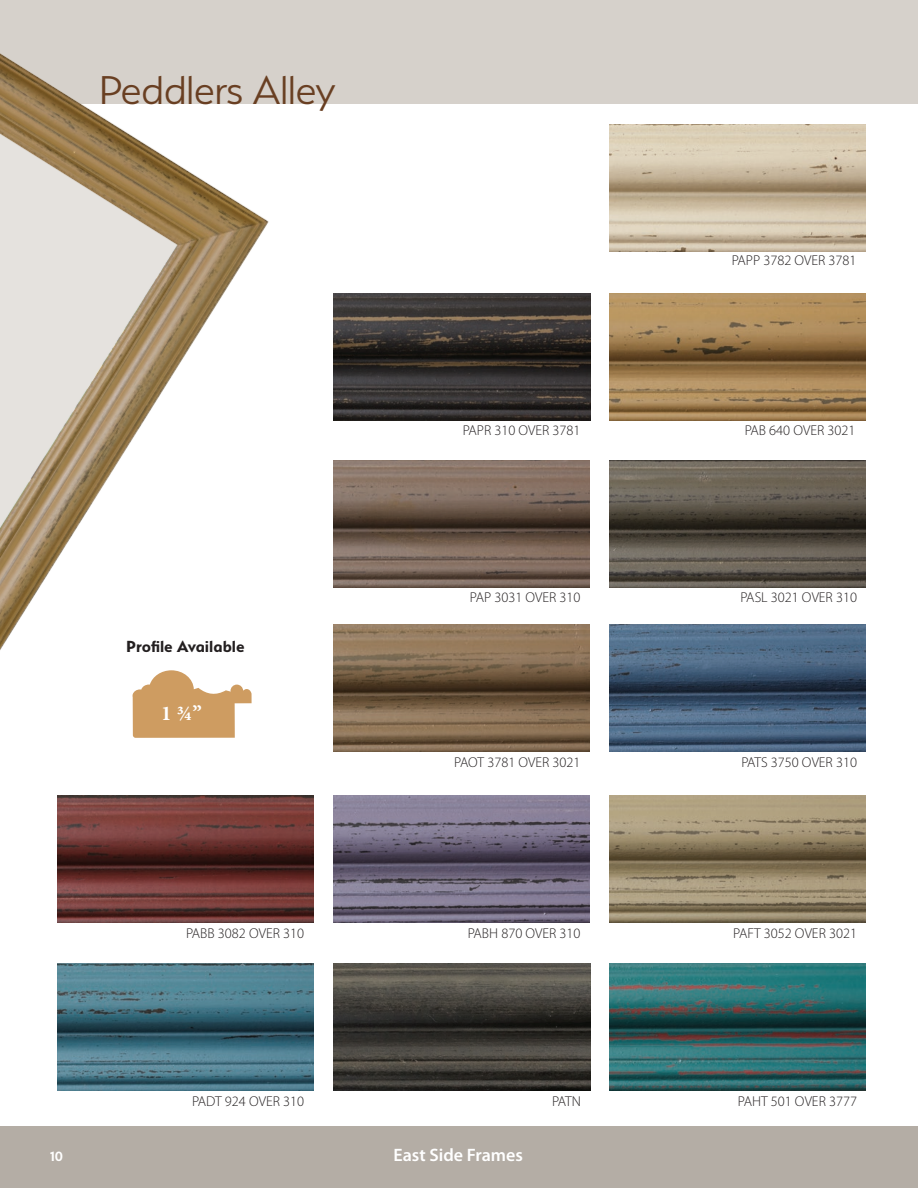
<style>
.page{position:relative;width:918px;height:1188px;background:#fff}
.page>*{position:absolute;margin:0;border:0;box-sizing:border-box;transform-origin:0 0}
.Section_Header{font:300 45px "Serenity";color:#693f22}
.t1{font:700 21px "Minion Pro";color:#fff}
.Section_Header-2{font:700 18px "Serenity";color:#231f20}
.t2{font:600 18px "Myriad Pro";color:#fff}
.t3{font:600 15px "Serenity";color:#fff}
.Frame_Listing{font:300 14.4px "Myriad Pro";color:#231f20}
</style>
<div class="page">
<div style="left:0;top:1127px;width:918px;height:61px;background:#b4ada5"></div>
<div style="left:0;top:0;width:918px;height:104px;background:#d6d1cb"></div>
<img style="left:609px;top:293px;width:257px;height:127px">
<img style="left:57px;top:796px;width:257px;height:126px">
<img style="left:333px;top:796px;width:257px;height:126px">
<img style="left:57px;top:964px;width:257px;height:126px">
<img style="left:609px;top:796px;width:257px;height:126px">
<img style="left:609px;top:964px;width:257px;height:126px">
<img style="left:333px;top:624px;width:257px;height:127px">
<img style="left:333px;top:461px;width:257px;height:126px">
<img style="left:609px;top:125px;width:257px;height:126px">
<img style="left:333px;top:293px;width:257px;height:127px">
<img style="left:609px;top:461px;width:257px;height:126px">
<img style="left:609px;top:624px;width:257px;height:127px">
<div style="left:133px;top:715px;width:102px;height:23px;background:#ce9c61"></div>
<img style="left:333px;top:964px;width:257px;height:126px">
<img style="left:0;top:53px;width:269px;height:662px">
<p class="Section_Header" style="left:99px;top:67px;width:238px">Peddlers Alley</p>
<p class="Section_Header-2" style="left:126px;top:637px;width:120px">Profile Available</p>
<p class="t1" style="left:161px;top:699px;width:42px">1 3/4”</p>
<p class="Frame_Listing" style="left:186px;top:924px;width:119px">PABB 3082 OVER 310</p>
<p class="Frame_Listing" style="left:192px;top:1092px;width:114px">PADT 924 OVER 310</p>
<p class="Frame_Listing" style="left:463px;top:421px;width:119px">PAPR 310 OVER 3781</p>
<p class="Frame_Listing" style="left:470px;top:589px;width:112px">PAP 3031 OVER 310</p>
<p class="Frame_Listing" style="left:454px;top:753px;width:128px">PAOT 3781 OVER 3021</p>
<p class="Frame_Listing" style="left:468px;top:924px;width:114px">PABH 870 OVER 310</p>
<p class="Frame_Listing" style="left:552px;top:1092px;width:30px">PATN</p>
<p class="t3" style="left:50px;top:1148px;width:15px">10</p>
<p class="t2" style="left:393px;top:1144px;width:131px">East Side Frames</p>
<p class="Frame_Listing" style="left:732px;top:252px;width:126px">PAPP 3782 OVER 3781</p>
<p class="Frame_Listing" style="left:745px;top:421px;width:112px">PAB 640 OVER 3021</p>
<p class="Frame_Listing" style="left:741px;top:589px;width:118px">PASL 3021 OVER 310</p>
<p class="Frame_Listing" style="left:741px;top:753px;width:117px">PATS 3750 OVER 310</p>
<p class="Frame_Listing" style="left:733px;top:924px;width:125px">PAFT 3052 OVER 3021</p>
<p class="Frame_Listing" style="left:738px;top:1092px;width:121px">PAHT 501 OVER 3777</p>
</div>
